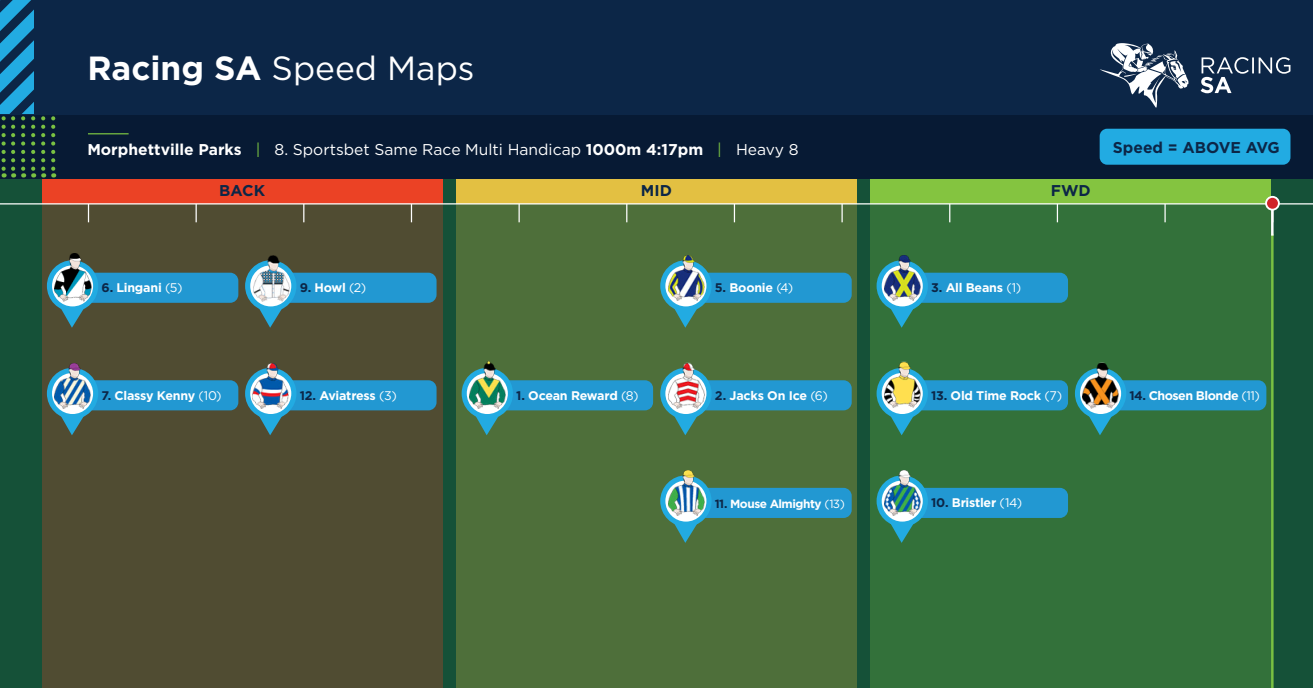
<style>
.page{position:relative;width:1313px;height:688px;background:#fff}
.page>*{position:absolute;margin:0;border:0;box-sizing:border-box;transform-origin:0 0}
.t1{font:33.5px "Gotham HTF";color:#fff}
.t2{font:15.62px "Gotham HTF";color:#fff}
.t3{font:700 15.62px "Gotham HTF";color:#0c2647}
.t4{font:700 12.5px "Gotham HTF";letter-spacing:-.02em;color:#fff}
.t5{font:700 12.5px "Gotham HTF";letter-spacing:-.04em;color:#fff}
.t6{font:700 11.88px "Gotham HTF";letter-spacing:-.04em;color:#fff}
.s1{font-weight:700}
.s2{color:#79c142}
.s3{font-family:"Gotham"}
.s4{color:#0c2647}
.s5{font-family:"Gotham";font-weight:400}
</style>
<div class="page">
<div style="left:0;top:147px;width:1312px;height:541px;background:#155138"></div>
<div style="left:42px;top:204px;width:400px;height:484px;background:#504c32"></div>
<div style="left:42px;top:178px;width:400px;height:26px;background:#eb4225"></div>
<div style="left:456px;top:178px;width:400px;height:26px;background:#e3c042"></div>
<div style="left:456px;top:204px;width:400px;height:484px;background:#4e6f3a"></div>
<div style="left:870px;top:178px;width:400px;height:26px;background:#84c440"></div>
<div style="left:870px;top:203px;width:400px;height:485px;background:#33713a"></div>
<hr style="left:0;top:203px;width:1312px;height:1px;background:#fff">
<svg style="left:411px;top:204px;width:1px;height:18px"></svg>
<svg style="left:1056px;top:204px;width:2px;height:18px"></svg>
<svg style="left:1164px;top:204px;width:1px;height:18px"></svg>
<svg style="left:949px;top:204px;width:1px;height:18px"></svg>
<svg style="left:841px;top:204px;width:1px;height:18px"></svg>
<svg style="left:734px;top:204px;width:1px;height:18px"></svg>
<svg style="left:626px;top:204px;width:1px;height:18px"></svg>
<svg style="left:518px;top:204px;width:2px;height:18px"></svg>
<svg style="left:303px;top:204px;width:1px;height:18px"></svg>
<svg style="left:195px;top:204px;width:2px;height:18px"></svg>
<svg style="left:88px;top:204px;width:1px;height:18px"></svg>
<hr style="left:1271px;top:234px;width:2px;height:454px;background:#79c142">
<hr style="left:1271px;top:197px;width:2px;height:38px;background:#fff">
<div style="left:1266px;top:197px;width:12px;height:13px;background:#d1232a;border-radius:50%"></div>
<div style="left:1265px;top:196px;width:14px;height:14px;border:2px solid #fff;border-radius:50%"></div>
<div style="left:0;top:0;width:1312px;height:178px;background:#0c2647"></div>
<div style="left:0;top:115px;width:1312px;height:63px;background:#071a34"></div>
<hr style="left:88px;top:133px;width:41px;height:1px;background:#79c142">
<svg style="left:1200px;top:57px;width:90px;height:36px"></svg>
<svg style="left:1100px;top:43px;width:88px;height:65px"></svg>
<svg style="left:41px;top:116px;width:4px;height:61px"></svg>
<svg style="left:51px;top:116px;width:4px;height:61px"></svg>
<svg style="left:0;top:0;width:35px;height:177px"></svg>
<div style="left:1099px;top:129px;width:191px;height:36px;background:#22abe2;border-radius:8px"></div>
<svg style="left:47px;top:268px;width:191px;height:59px"></svg>
<svg style="left:47px;top:375px;width:191px;height:60px"></svg>
<svg style="left:660px;top:267px;width:191px;height:60px"></svg>
<svg style="left:876px;top:267px;width:192px;height:60px"></svg>
<svg style="left:876px;top:482px;width:192px;height:60px"></svg>
<svg style="left:1075px;top:375px;width:191px;height:60px"></svg>
<svg style="left:245px;top:267px;width:191px;height:60px"></svg>
<svg style="left:245px;top:374px;width:191px;height:61px"></svg>
<svg style="left:461px;top:375px;width:192px;height:60px"></svg>
<svg style="left:660px;top:375px;width:191px;height:60px"></svg>
<svg style="left:660px;top:483px;width:191px;height:59px"></svg>
<svg style="left:876px;top:375px;width:192px;height:60px"></svg>
<img style="left:1083px;top:362px;width:35px;height:46px">
<img style="left:884px;top:361px;width:36px;height:47px">
<img style="left:668px;top:362px;width:36px;height:47px">
<img style="left:668px;top:255px;width:36px;height:46px">
<img style="left:252px;top:363px;width:36px;height:45px">
<img style="left:668px;top:470px;width:36px;height:45px">
<img style="left:884px;top:255px;width:36px;height:46px">
<img style="left:469px;top:361px;width:36px;height:48px">
<img style="left:884px;top:470px;width:36px;height:45px">
<img style="left:253px;top:255px;width:36px;height:46px">
<img style="left:55px;top:363px;width:35px;height:45px">
<img style="left:54px;top:254px;width:38px;height:47px">
<p class="t1" style="left:87px;top:49px;width:389px"><span class="s1">Racing SA</span> Speed Maps</p>
<p class="t2" style="left:87px;top:141px;width:713px"><span class="s1">Morphettville Parks</span> <span class="s2">|</span> 8. Sportsbet Same Race Multi Handicap <span class="s1">1000m 4:17pm</span> <span class="s2">|</span> <span class="s3">Heavy 8</span></p>
<p class="t3" style="left:1113px;top:138px;width:168px">Speed = ABOVE AVG</p>
<p class="t4" style="left:101px;top:280px;width:83px"><span class="s4">6.</span> Lingani <span class="s5">(5)</span></p>
<p class="t3" style="left:219px;top:182px;width:47px">BACK</p>
<p class="t3" style="left:641px;top:182px;width:33px">MID</p>
<p class="t3" style="left:1050px;top:182px;width:41px">FWD</p>
<p class="t4" style="left:300px;top:280px;width:68px"><span class="s4">9.</span> Howl <span class="s5">(2)</span></p>
<p class="t4" style="left:715px;top:280px;width:80px"><span class="s4">5.</span> Boonie <span class="s5">(4)</span></p>
<p class="t4" style="left:931px;top:280px;width:92px"><span class="s4">3.</span> All Beans <span class="s5">(1)</span></p>
<p class="t4" style="left:101px;top:388px;width:122px"><span class="s4">7.</span> Classy Kenny <span class="s5">(10)</span></p>
<p class="t4" style="left:300px;top:388px;width:99px"><span class="s4">12.</span> Aviatress <span class="s5">(3)</span></p>
<p class="t4" style="left:516px;top:388px;width:124px"><span class="s4">1.</span> Ocean Reward <span class="s5">(8)</span></p>
<p class="t4" style="left:715px;top:388px;width:115px"><span class="s4">2.</span> Jacks On Ice <span class="s5">(6)</span></p>
<p class="t6" style="left:715px;top:496px;width:131px"><span class="s4">11.</span> Mouse Almighty <span class="s5">(13)</span></p>
<p class="t4" style="left:931px;top:388px;width:133px"><span class="s4">13.</span> Old Time Rock <span class="s5">(7)</span></p>
<p class="t4" style="left:931px;top:495px;width:92px"><span class="s4">10.</span> Bristler <span class="s5">(14)</span></p>
<p class="t5" style="left:1129px;top:388px;width:132px"><span class="s4">14.</span> Chosen Blonde <span class="s5">(11)</span></p>
</div>
